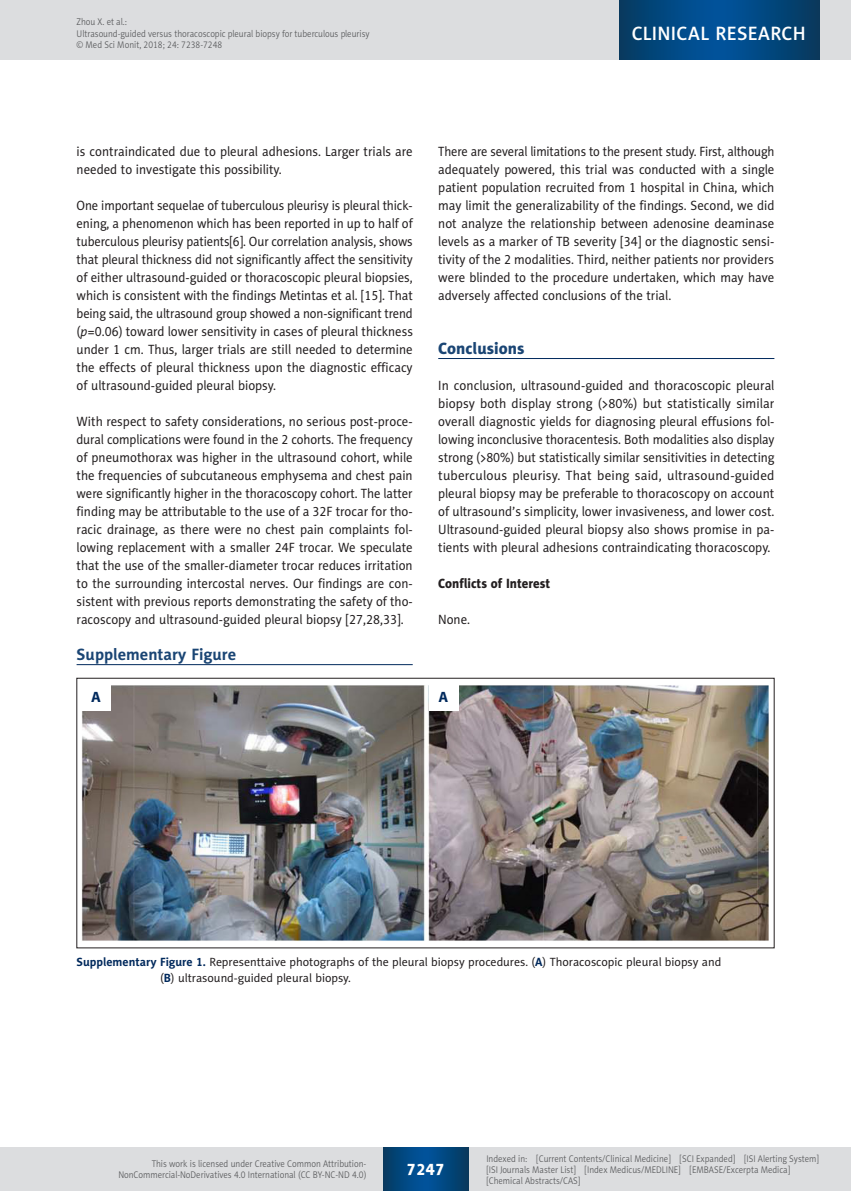
<style>
.page{position:relative;width:851px;height:1191px;background:#fff}
.page>*{position:absolute;margin:0;border:0;box-sizing:border-box;transform-origin:0 0}
.t1{font:19.5px "Naomi Sans EFN Medium";letter-spacing:.015em;color:#fff}
.MSM_Headline_1{font:700 16.5px "Naomi Sans EFN";color:#1a4574}
.MSM_Headline_1-2{font:16.5px "Naomi Sans EFN Heavy";color:#1a4574}
.t2{font:16.5px "Naomi Sans EFN Heavy";color:#fff}
.t3{font:700 15px "Myriad Pro";color:#00295c}
.MSM_Body{font:13.5px/18px "Naomi Sans EFN";color:#231f20;text-align:justify;scale:.95 1}
.MSM_Body-2{font:13.5px/18px "Naomi Sans EFN";color:#231f20;text-align:justify;scale:.93 1}
.MSM_Body-3{font:13.5px/18px "Naomi Sans EFN";color:#231f20;text-align:justify;scale:.92 1}
.MSM_Headline_2{font:13.5px "Naomi Sans EFN Heavy";color:#231f20;scale:.95 1}
.MSM_Rycina_tytul{font:12px/15.8px "Naomi Sans EFN";color:#231f20}
.t4{font:9.75px/11.2px "Naomi Sans EFN Light";color:#57585a;scale:.9 1}
.s1{font-style:italic}
.s2{font-weight:700;color:#00295c}
</style>
<div class="page">
<hr style="left:438px;top:358px;width:336px;height:1px;background:#00295c">
<img style="left:81px;top:685px;width:688px;height:256px">
<div style="left:77px;top:678px;width:697px;height:270px;border:1px solid #231f20"></div>
<div style="left:81px;top:682px;width:30px;height:28px;background:#fff"></div>
<div style="left:429px;top:682px;width:29px;height:28px;background:#fff"></div>
<hr style="left:77px;top:664px;width:335px;height:1px;background:#00295c">
<div style="left:0;top:1148px;width:850px;height:43px;background:#dcdddf"></div>
<svg style="left:383px;top:1147px;width:85px;height:43px;background:#02477e"></svg>
<div style="left:0;top:0;width:850px;height:60px;background:#dcdddf"></div>
<svg style="left:619px;top:0;width:200px;height:60px;background:#02477e"></svg>
<p class="t4" style="left:77px;top:16px;width:327px">Zhou X. et al.:<br>Ultrasound-guided versus thoracoscopic pleural biopsy for tuberculous pleurisy © Med Sci Monit, 2018; 24: 7238-7248</p>
<h1 class="t1" style="left:631px;top:22px;width:175px">CLINICAL RESEARCH</h1>
<p class="MSM_Body" style="left:77px;top:142px;width:355px">is contraindicated due to pleural adhesions. Larger trials are needed to investigate this possibility.</p>
<p class="MSM_Body-2" style="left:77px;top:196px;width:363px">One important sequelae of tuberculous pleurisy is pleural thick&shy;ening, a phenomenon which has been reported in up to half of tuberculous pleurisy patients[6]. Our correlation analysis, shows that pleural thickness did not significantly affect the sensitivity of either ultrasound-guided or thoracoscopic pleural biopsies, which is consistent with the findings Metintas et al. [15]. That being said, the ultrasound group showed a non-significant trend (<span class="s1">p</span>=0.06) toward lower sensitivity in cases of pleural thickness under 1 cm. Thus, larger trials are still needed to determine the effects of pleural thickness upon the diagnostic efficacy of ultrasound-guided pleural biopsy.</p>
<p class="MSM_Body" style="left:77px;top:412px;width:355px">With respect to safety considerations, no serious post-proce&shy;dural complications were found in the 2 cohorts. The frequency of pneumothorax was higher in the ultrasound cohort, while the frequencies of subcutaneous emphysema and chest pain were significantly higher in the thoracoscopy cohort. The latter finding may be attributable to the use of a 32F trocar for tho&shy;racic drainage, as there were no chest pain complaints fol&shy;lowing replacement with a smaller 24F trocar. We speculate that the use of the smaller-diameter trocar reduces irritation to the surrounding intercostal nerves. Our findings are con&shy;sistent with previous reports demonstrating the safety of tho&shy;racoscopy and ultrasound-guided pleural biopsy [27,28,33].</p>
<p class="MSM_Headline_1" style="left:77px;top:645px;width:161px">Supplementary Figure</p>
<p class="MSM_Body-3" style="left:438px;top:142px;width:367px">There are several limitations to the present study. First, although adequately powered, this trial was conducted with a single patient population recruited from 1 hospital in China, which may limit the generalizability of the findings. Second, we did not analyze the relationship between adenosine deaminase levels as a marker of TB severity [34] or the diagnostic sensi&shy;tivity of the 2 modalities. Third, neither patients nor providers were blinded to the procedure undertaken, which may have adversely affected conclusions of the trial.</p>
<p class="MSM_Headline_1-2" style="left:438px;top:338px;width:88px">Conclusions</p>
<p class="MSM_Body" style="left:438px;top:376px;width:355px">In conclusion, ultrasound-guided and thoracoscopic pleural biopsy both display strong (&gt;80%) but statistically similar overall diagnostic yields for diagnosing pleural effusions fol&shy;lowing inconclusive thoracentesis. Both modalities also display strong (&gt;80%) but statistically similar sensitivities in detecting tuberculous pleurisy. That being said, ultrasound-guided pleural biopsy may be preferable to thoracoscopy on account of ultrasound’s simplicity, lower invasiveness, and lower cost.<br>Ultrasound-guided pleural biopsy also shows promise in pa&shy;tients with pleural adhesions contraindicating thoracoscopy.</p>
<p class="MSM_Headline_2" style="left:438px;top:575px;width:119px">Conflicts of Interest</p>
<p class="MSM_Body" style="left:438px;top:610px;width:35px">None.</p>
<p class="t3" style="left:91px;top:687px;width:11px">A</p>
<p class="t3" style="left:438px;top:687px;width:11px">A</p>
<p class="MSM_Rycina_tytul" style="left:160px;top:954px;width:562px;text-indent:-83px"><span class="s2">Supplementary Figure 1.</span> Representtaive photographs of the pleural biopsy procedures. (<span class="s2">A</span>) Thoracoscopic pleural biopsy and (<span class="s2">B</span>) ultrasound-guided pleural biopsy.</p>
<p class="t4" style="left:118px;top:1158px;width:277px;text-align:right">This work is licensed under Creative Common Attribution-<br>NonCommercial-NoDerivatives 4.0 International (CC BY-NC-ND 4.0)</p>
<p class="t2" style="left:406px;top:1159px;width:40px">7247</p>
<p class="t4" style="left:486px;top:1152px;width:371px">Indexed in: [Current Contents/Clinical Medicine] [SCI Expanded] [ISI Alerting System] [ISI Journals Master List] [Index Medicus/MEDLINE] [EMBASE/Excerpta Medica] [Chemical Abstracts/CAS]</p>
</div>
